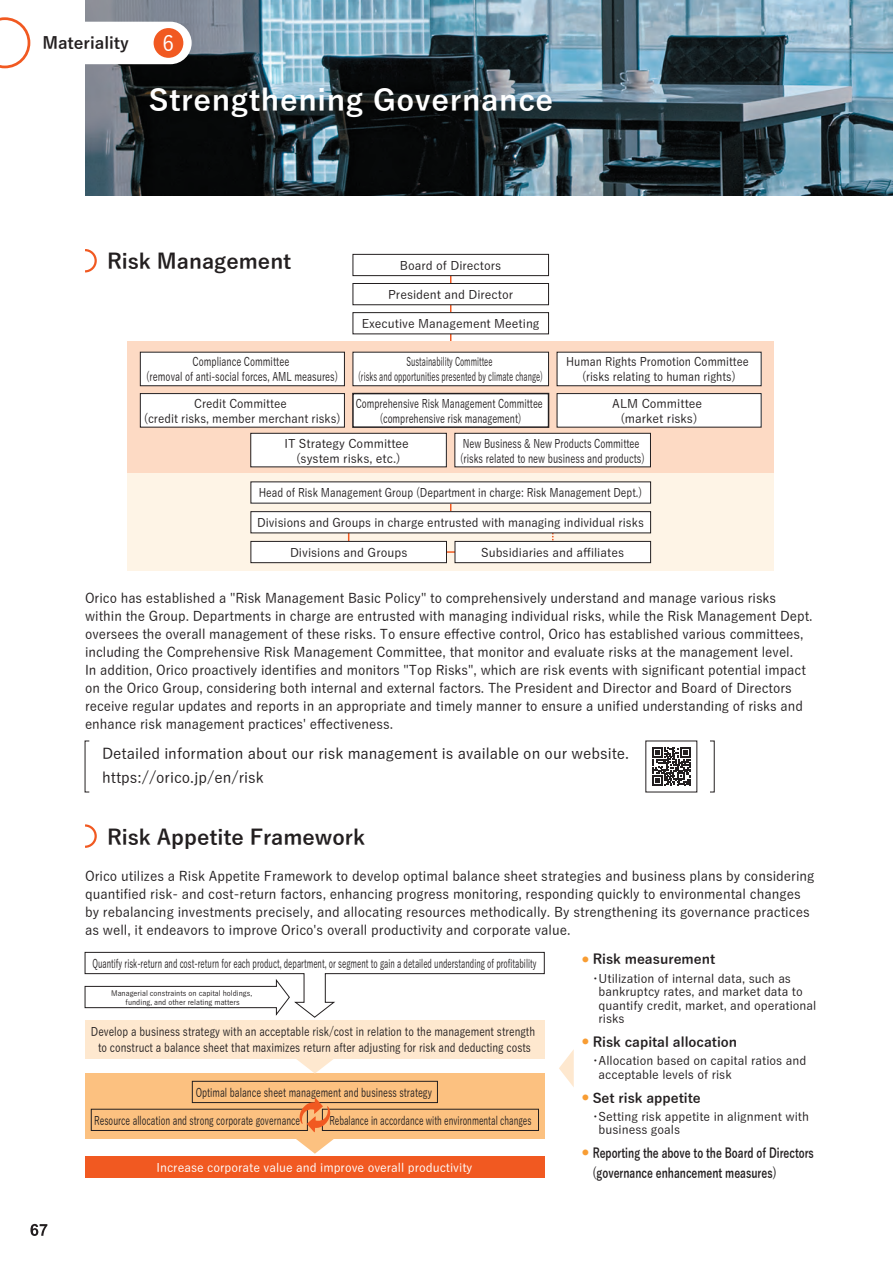
<style>
.page{position:relative;width:893px;height:1263px;background:#fff}
.page>*{position:absolute;margin:0;border:0;box-sizing:border-box;transform-origin:0 0}
.t1{font:700 30px "Yu Gothic";letter-spacing:.02em;color:#fff}
.t2{font:700 21px "Yu Gothic";color:#231f20}
.t3{font:500 21px "Yu Gothic";color:#fff}
.t4{font:700 16.5px "Yu Gothic";color:#231f20}
.t5{font:500 15px/24px "Yu Gothic";color:#231f20}
.t6{font:500 13.5px/18px "Yu Gothic";color:#231f20}
.t7{font:700 13.5px/19.5px "Yu Gothic";color:#231f20;scale:.74 1}
.t8{font:700 13.5px "Yu Gothic";color:#231f20}
.t9{font:500 12px/13.5px "Yu Gothic";color:#231f20}
.t10{font:500 12px/16.5px "Yu Gothic";color:#231f20;text-align:center;scale:.83 1}
.t11{font:500 12px/15px "Yu Gothic";color:#231f20;scale:.75 1}
.t12{font:500 12px "Yu Gothic";color:#231f20;scale:.64 1}
.t13{font:500 12px/15px "Yu Gothic";color:#231f20;text-align:center;scale:.62 1}
.t14{font:500 12px "Yu Gothic";color:#231f20;scale:.84 1}
.t15{font:500 12px/15px "Yu Gothic";color:#231f20;text-align:center;scale:.74 1}
.t16{font:500 12px/15px "Yu Gothic";color:#231f20;text-align:center;scale:.9 1}
.t17{font:500 12px "Yu Gothic";color:#fff}
.t18{font:500 12px/15px "Yu Gothic";color:#231f20;text-align:center;scale:.95 1}
.t19{font:500 12px "Yu Gothic";color:#231f20;scale:.73 1}
.t20{font:500 12px "Yu Gothic";color:#231f20;scale:.7 1}
.t21{font:500 12px "Yu Gothic";color:#231f20;scale:.68 1}
.t22{font:500 7.5px/9px "Yu Gothic";color:#231f20;text-align:center;scale:.95 1}
</style>
<div class="page">
<hr style="left:450px;top:276px;width:1px;height:68px;background:#f15921">
<img style="left:85px;top:0;width:808px;height:196px">
<svg style="left:85px;top:17px;width:107px;height:51px"></svg>
<img style="left:0;top:17px;width:31px;height:52px">
<div style="left:154px;top:28px;width:29px;height:30px;background:#f15921;border-radius:50%"></div>
<svg style="left:85px;top:249px;width:12px;height:24px"></svg>
<div style="left:128px;top:341px;width:646px;height:200px;background:#fddac4"></div>
<div style="left:128px;top:473px;width:646px;height:98px;background:#fef4e6"></div>
<hr style="left:450px;top:490px;width:1px;height:39px;background:#f15921">
<svg style="left:552px;top:533px;width:2px;height:8px"></svg>
<hr style="left:440px;top:551px;width:26px;height:2px;background:#f15921">
<div style="left:353px;top:254px;width:196px;height:22px;border:1px solid #231f20"></div>
<div style="left:353px;top:283px;width:196px;height:22px;background:#fff"></div>
<div style="left:353px;top:283px;width:196px;height:22px;border:1px solid #231f20"></div>
<div style="left:353px;top:313px;width:196px;height:21px;background:#fff"></div>
<div style="left:353px;top:312px;width:196px;height:22px;border:1px solid #231f20"></div>
<div style="left:251px;top:482px;width:400px;height:21px;background:#fff"></div>
<div style="left:251px;top:512px;width:400px;height:21px;background:#fff"></div>
<div style="left:251px;top:511px;width:400px;height:22px;border:1px solid #231f20"></div>
<div style="left:251px;top:541px;width:195px;height:22px;background:#fff"></div>
<div style="left:251px;top:541px;width:196px;height:22px;border:1px solid #231f20"></div>
<div style="left:455px;top:541px;width:196px;height:22px;background:#fff"></div>
<div style="left:455px;top:541px;width:196px;height:22px;border:1px solid #231f20"></div>
<div style="left:353px;top:352px;width:196px;height:34px;background:#fff"></div>
<div style="left:353px;top:352px;width:196px;height:34px;border:1px solid #231f20"></div>
<div style="left:455px;top:433px;width:195px;height:34px;background:#fff"></div>
<div style="left:455px;top:433px;width:196px;height:34px;border:1px solid #231f20"></div>
<div style="left:251px;top:433px;width:195px;height:34px;background:#fff"></div>
<div style="left:251px;top:433px;width:196px;height:34px;border:1px solid #231f20"></div>
<div style="left:557px;top:352px;width:204px;height:34px;background:#fff"></div>
<div style="left:557px;top:352px;width:204px;height:34px;border:1px solid #231f20"></div>
<div style="left:140px;top:352px;width:204px;height:34px;background:#fff"></div>
<div style="left:140px;top:352px;width:205px;height:34px;border:1px solid #231f20"></div>
<div style="left:353px;top:394px;width:196px;height:33px;background:#fff"></div>
<div style="left:352px;top:393px;width:197px;height:35px;border:2px solid #231f20"></div>
<div style="left:557px;top:394px;width:204px;height:33px;background:#fff"></div>
<div style="left:557px;top:393px;width:204px;height:34px;border:1px solid #231f20"></div>
<div style="left:140px;top:394px;width:204px;height:33px;background:#fff"></div>
<div style="left:140px;top:393px;width:205px;height:34px;border:1px solid #231f20"></div>
<svg style="left:85px;top:952px;width:460px;height:66px"></svg>
<div style="left:85px;top:1156px;width:459px;height:22px;background:#f15921"></div>
<div style="left:85px;top:1020px;width:459px;height:39px;background:#fee8cf"></div>
<div style="left:85px;top:1074px;width:459px;height:65px;background:#fcc180"></div>
<div style="left:322px;top:1109px;width:217px;height:22px;border:1px solid #231f20"></div>
<div style="left:91px;top:1109px;width:217px;height:22px;border:1px solid #231f20"></div>
<svg style="left:296px;top:1059px;width:37px;height:14px"></svg>
<svg style="left:296px;top:1139px;width:38px;height:15px"></svg>
<svg style="left:559px;top:1049px;width:15px;height:38px"></svg>
<div style="left:710px;top:741px;width:5px;height:51px;border:1px solid #231f20"></div>
<svg style="left:652px;top:747px;width:39px;height:39px"></svg>
<svg style="left:85px;top:824px;width:12px;height:24px"></svg>
<div style="left:192px;top:1081px;width:246px;height:22px;border:1px solid #231f20"></div>
<svg style="left:297px;top:1098px;width:36px;height:34px"></svg>
<svg style="left:30px;top:1224px;width:17px;height:12px"></svg>
<p class="t4" style="left:42px;top:34px;width:88px">Materiality</p>
<h2 class="t3" style="left:163px;top:24px;width:13px">6</h2>
<h1 class="t1" style="left:149px;top:84px;width:406px">Strengthening Governance</h1>
<h2 class="t2" style="left:107px;top:249px;width:186px">Risk Management</h2>
<p class="t11" style="left:146px;top:353px;width:258px;text-align:center">Compliance Committee<br>(removal of anti-social forces, AML measures)</p>
<p class="t18" style="left:144px;top:395px;width:209px">Credit Committee<br>(credit risks, member merchant risks)</p>
<p class="t9" style="left:400px;top:257px;width:103px">Board of Directors</p>
<p class="t9" style="left:388px;top:286px;width:127px">President and Director</p>
<p class="t9" style="left:362px;top:315px;width:179px">Executive Management Meeting</p>
<p class="t13" style="left:358px;top:353px;width:300px">Sustainability Committee<br>(risks and opportunities presented by climate change)</p>
<p class="t16" style="left:566px;top:353px;width:204px">Human Rights Promotion Committee (risks relating to human rights)</p>
<p class="t15" style="left:356px;top:395px;width:254px">Comprehensive Risk Management Committee (comprehensive risk management)</p>
<p class="t9" style="left:612px;top:395px;width:91px;line-height:15px;text-align:center">ALM Committee (market risks)</p>
<p class="t9" style="left:284px;top:434px;width:126px;line-height:15px;text-align:center">IT Strategy Committee (system risks, etc.)</p>
<p class="t11" style="left:460px;top:434px;width:248px">New Business &amp; New Products Committee (risks related to new business and products)</p>
<p class="t14" style="left:259px;top:482px;width:458px">Head of Risk Management Group (Department in charge: Risk Management Dept.)</p>
<p class="t9" style="left:257px;top:514px;width:388px">Divisions and Groups in charge entrusted with managing individual risks</p>
<p class="t9" style="left:290px;top:544px;width:119px">Divisions and Groups</p>
<p class="t9" style="left:481px;top:544px;width:144px">Subsidiaries and affiliates</p>
<p class="t6" style="left:85px;top:587px;width:729px">Orico has established a "Risk Management Basic Policy" to comprehensively understand and manage various risks within the Group. Departments in charge are entrusted with managing individual risks, while the Risk Management Dept. oversees the overall management of these risks. To ensure effective control, Orico has established various committees, including the Comprehensive Risk Management Committee, that monitor and evaluate risks at the management level.<br>In addition, Orico proactively identifies and monitors "Top Risks", which are risk events with significant potential impact on the Orico Group, considering both internal and external factors. The President and Director and Board of Directors receive regular updates and reports in an appropriate and timely manner to ensure a unified understanding of risks and enhance risk management practices' effectiveness.</p>
<p class="t5" style="left:102px;top:740px;width:529px">Detailed information about our risk management is available on our website. https://orico.jp/en/risk</p>
<h2 class="t2" style="left:107px;top:826px;width:260px">Risk Appetite Framework</h2>
<p class="t6" style="left:85px;top:865px;width:731px">Orico utilizes a Risk Appetite Framework to develop optimal balance sheet strategies and business plans by considering quantified risk- and cost-return factors, enhancing progress monitoring, responding quickly to environmental changes by rebalancing investments precisely, and allocating resources methodically. By strengthening its governance practices as well, it endeavors to improve Orico's overall productivity and corporate value.</p>
<p class="t12" style="left:92px;top:952px;width:695px">Quantify risk-return and cost-return for each product, department, or segment to gain a detailed understanding of profitability</p>
<p class="t22" style="left:111px;top:987px;width:150px">Managerial constraints on capital holdings, funding, and other relating matters</p>
<p class="t10" style="left:91px;top:1022px;width:537px">Develop a business strategy with an acceptable risk/cost in relation to the management strength to construct a balance sheet that maximizes return after adjusting for risk and deducting costs</p>
<p class="t19" style="left:196px;top:1082px;width:325px">Optimal balance sheet management and business strategy</p>
<p class="t20" style="left:94px;top:1109px;width:296px">Resource allocation and strong corporate governance</p>
<p class="t21" style="left:329px;top:1109px;width:299px">Rebalance in accordance with environmental changes</p>
<p class="t17" style="left:157px;top:1156px;width:317px">Increase corporate value and improve overall productivity</p>
<p class="t8" style="left:582px;top:952px;width:135px"><sup>●</sup> Risk measurement</p>
<p class="t9" style="left:599px;top:970px;width:219px;text-indent:-9px">・Utilization of internal data, such as bankruptcy rates, and market data to quantify credit, market, and operational risks</p>
<p class="t8" style="left:582px;top:1034px;width:157px"><sup>●</sup> Risk capital allocation</p>
<p class="t9" style="left:599px;top:1052px;width:209px;text-indent:-9px">・Allocation based on capital ratios and acceptable levels of risk　</p>
<p class="t8" style="left:582px;top:1090px;width:120px"><sup>●</sup> Set risk appetite</p>
<p class="t9" style="left:599px;top:1108px;width:212px;text-indent:-9px">・Setting risk appetite in alignment with business goals　</p>
<p class="t7" style="left:593px;top:1143px;width:301px;text-indent:-10px"><sup>●</sup> Reporting the above to the Board of Directors (governance enhancement measures)</p>
</div>
